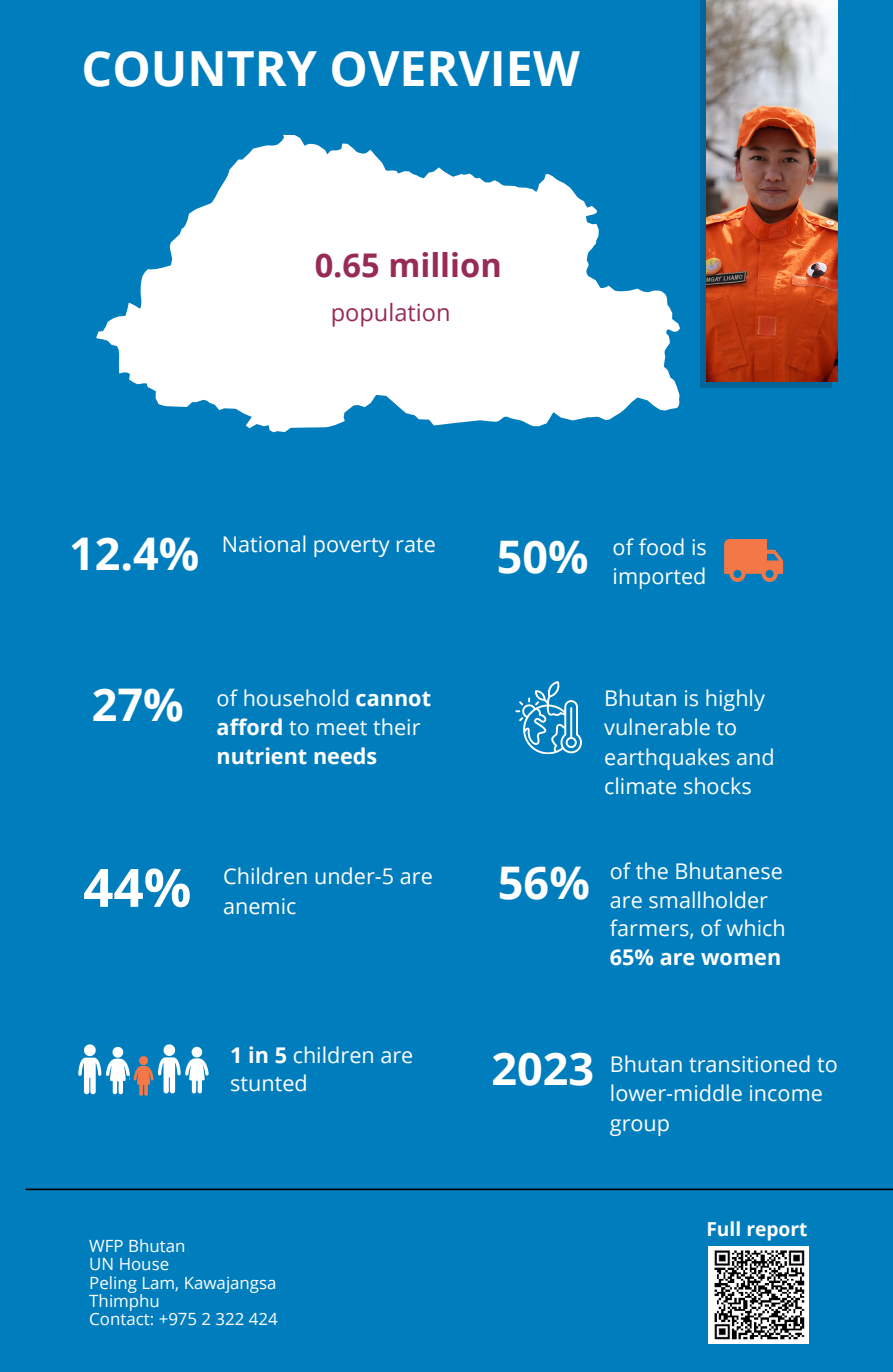
<style>
.page{position:relative;width:893px;height:1372px;background:#007dbc}
.page>*{position:absolute;margin:0;border:0;box-sizing:border-box;transform-origin:0 0}
.t1{font:700 52.88px "Open Sans";color:#fff}
.t2{font:700 48.38px "Open Sans";color:#fff}
.t3{font:700 45px "Open Sans";color:#fff}
.t4{font:700 32.62px "Open Sans";color:#982b56}
.t5{font:23.62px "Open Sans";color:#982b56}
.t6{font:21.6px/29.5px "Open Sans";color:#fff}
.t7{font:700 21.6px/28.8px "Open Sans";color:#fff}
.t8{font:700 19.35px "Open Sans";color:#fff}
.t9{font:16.88px "Open Sans";color:#fff}
.s1{font-weight:400}
.s2{font-weight:700}
</style>
<div class="page">
<svg style="left:724px;top:539px;width:59px;height:42px"></svg>
<svg style="left:515px;top:681px;width:67px;height:73px"></svg>
<svg style="left:96px;top:134px;width:584px;height:299px;fill:#fff"></svg>
<svg style="left:78px;top:1044px;width:130px;height:52px"></svg>
<hr style="left:26px;top:1188px;width:867px;height:2px;background:#000">
<img style="left:709px;top:1247px;width:99px;height:96px">
<div style="left:700px;top:0;width:131px;height:388px;background:#006598"></div>
<img style="left:706px;top:0;width:131px;height:381px">
<p class="t2" style="left:82px;top:34px;width:499px">COUNTRY OVERVIEW</p>
<h5 class="t4" style="left:315px;top:243px;width:189px">0.65 million</h5>
<h2 class="t5" style="left:331px;top:296px;width:121px">population</h2>
<h3 class="t3" style="left:69px;top:522px;width:132px">12.4%</h3>
<h5 class="t6" style="left:222px;top:529px;width:215px">National poverty rate</h5>
<h3 class="t3" style="left:92px;top:673px;width:93px">27%</h3>
<h5 class="t7" style="left:217px;top:683px;width:216px"><span class="s1">of household</span> cannot afford <span class="s1">to meet their </span>nutrient needs</h5>
<p class="t1" style="left:83px;top:850px;width:110px">44%</p>
<h3 class="t6" style="left:223px;top:861px;width:211px">Children under-5 are anemic</h3>
<p class="t3" style="left:497px;top:525px;width:93px">50%</p>
<p class="t6" style="left:612px;top:532px;width:96px;line-height:28.8px">of food is imported</p>
<h3 class="t6" style="left:604px;top:683px;width:172px">Bhutan is highly vulnerable to earthquakes and climate shocks</h3>
<h5 class="t3" style="left:498px;top:851px;width:93px">56%</h5>
<h5 class="t6" style="left:610px;top:856px;width:177px;line-height:28.8px">of the Bhutanese are smallholder farmers, of which<br><span class="s2">65% are women</span></h5>
<h5 class="t6" style="left:230px;top:1040px;width:185px;line-height:28.8px"><span class="s2">1 in 5</span> children are stunted</h5>
<p class="t9" style="left:89px;top:1234px;width:98px">WFP Bhutan</p>
<h3 class="t9" style="left:89px;top:1252px;width:81px">UN House</h3>
<h5 class="t9" style="left:89px;top:1271px;width:189px">Peling Lam, Kawajangsa</h5>
<h5 class="t9" style="left:89px;top:1289px;width:72px">Thimphu</h5>
<p class="t9" style="left:89px;top:1307px;width:190px">Contact: +975 2 322 424</p>
<h4 class="t3" style="left:491px;top:1037px;width:104px">2023</h4>
<h5 class="t6" style="left:610px;top:1049px;width:229px">Bhutan transitioned to lower-middle income group</h5>
<p class="t8" style="left:706px;top:1215px;width:103px">Full report</p>
</div>
